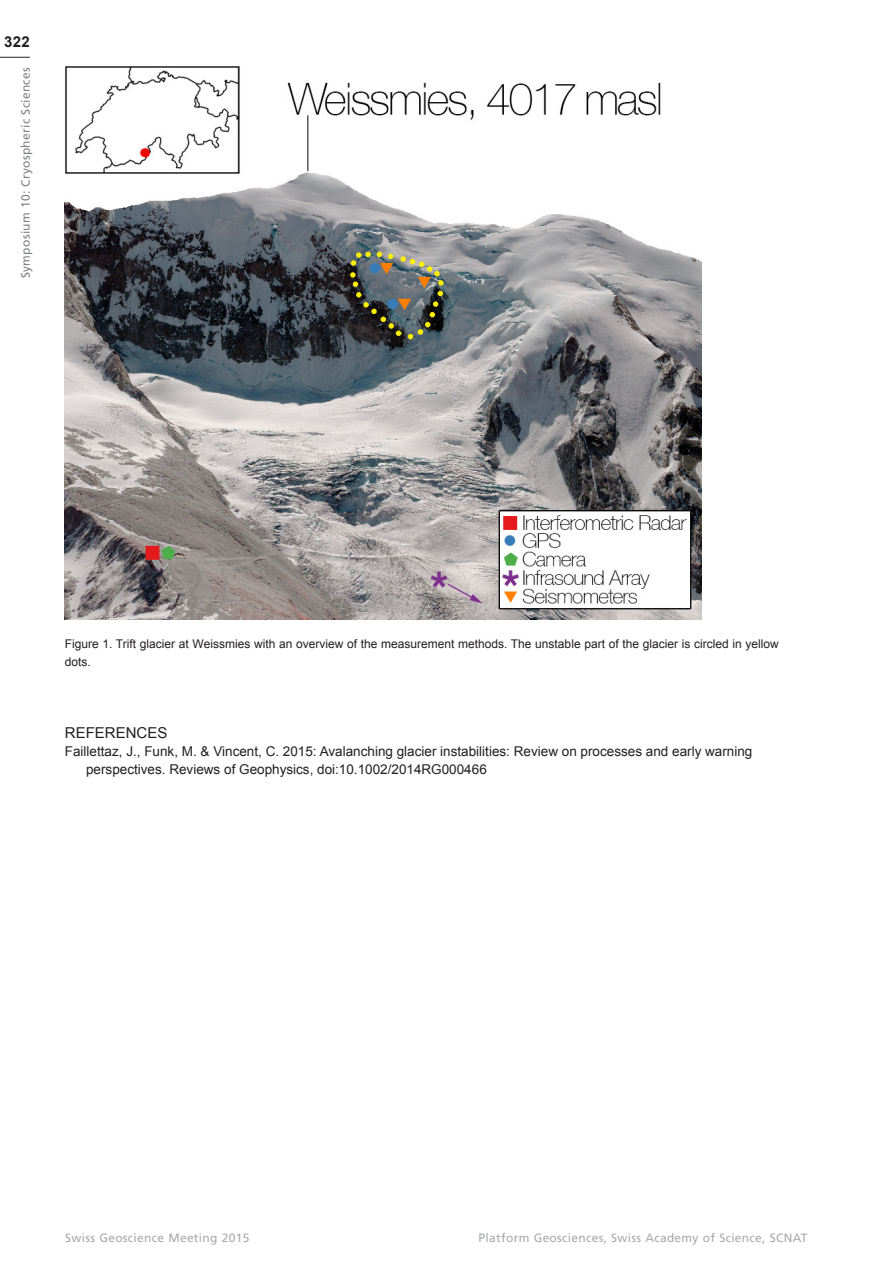
<style>
.page{position:relative;width:893px;height:1263px;background:#fff}
.page>*{position:absolute;margin:0;border:0;box-sizing:border-box;transform-origin:0 0}
.t1{font:15px "Arial";color:#231f20}
.t2{font:700 15px "Arial";color:#231f20}
.t3{font:13.5px/18px "Arial";color:#231f20}
.t4{font:12px/18px "Arial";color:#231f20}
.t5{font:12px "Frutiger LT Com";letter-spacing:.025em;color:#a8a9ad}
.t6{font:12px "Frutiger LT Com";letter-spacing:.025em;color:#808285}
</style>
<div class="page">
<hr style="left:0;top:57px;width:30px;height:1px;background:#231f20">
<img style="left:65px;top:66px;width:637px;height:554px">
<p class="t2" style="left:4px;top:32px;width:27px">322</p>
<p class="t6" style="left:19px;top:278px;width:212px;rotate:-90deg">Symposium 10: Cryospheric Sciences</p>
<p class="t4" style="left:65px;top:635px;width:715px">Figure 1. Trift glacier at Weissmies with an overview of the measurement methods. The unstable part of the glacier is circled in yellow dots.</p>
<p class="t1" style="left:65px;top:723px;width:104px">REFERENCES</p>
<p class="t3" style="left:86px;top:742px;width:668px;text-indent:-21px">Faillettaz, J., Funk, M. &amp; Vincent, C. 2015: Avalanching glacier instabilities: Review on processes and early warning perspectives. Reviews of Geophysics, doi:10.1002/2014RG000466</p>
<p class="t5" style="left:65px;top:1231px;width:186px">Swiss Geoscience Meeting 2015</p>
<p class="t5" style="left:479px;top:1231px;width:330px">Platform Geosciences, Swiss Academy of Science, SCNAT</p>
</div>
